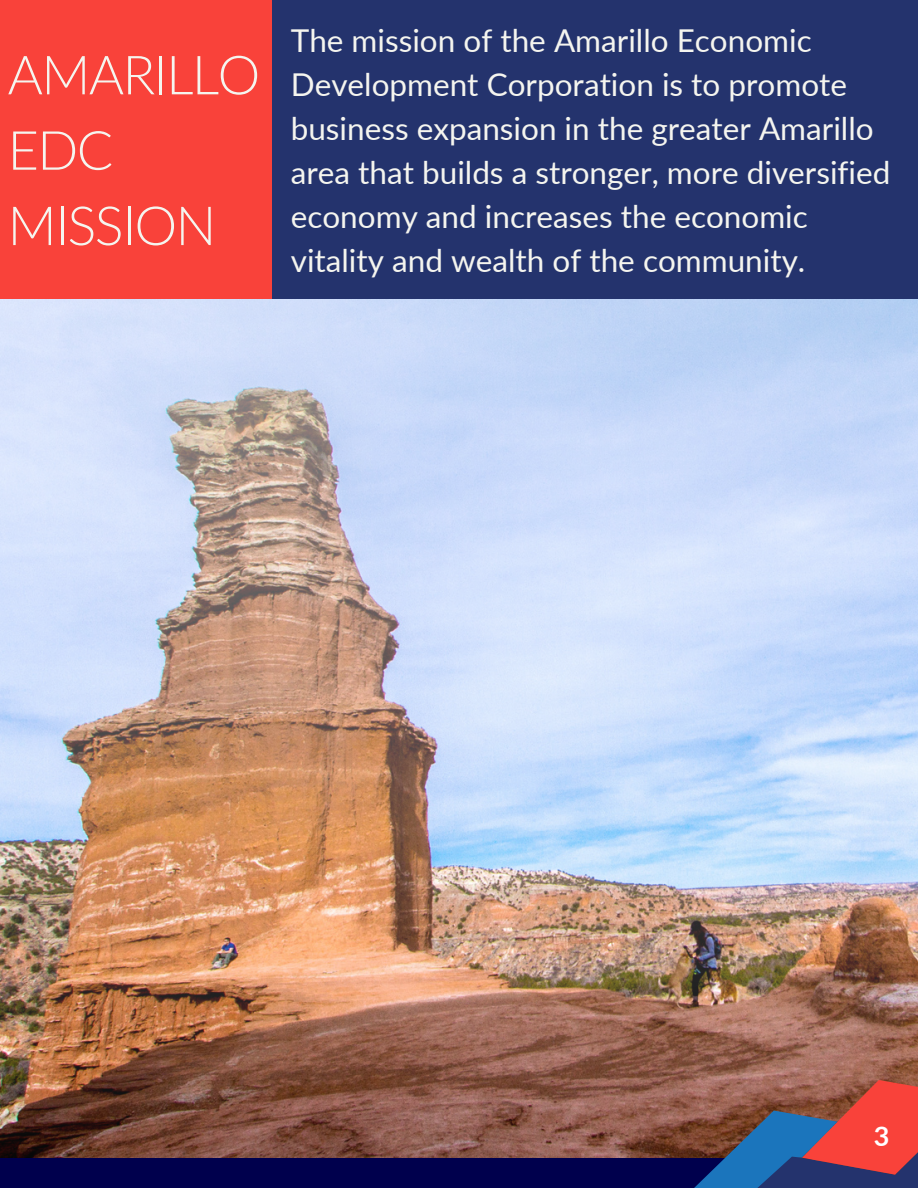
<style>
.page{position:relative;width:918px;height:1188px;background:#fff}
.page>*{position:absolute;margin:0;border:0;box-sizing:border-box;transform-origin:0 0}
.t1{font:300 54px/75.3px "Lato";letter-spacing:-.03em;color:#f5f5ef}
.t2{font:31.5px/43.8px "Lato";color:#f5f5ef}
.t3{font:700 27px "Lato";color:#fff}
</style>
<div class="page">
<img style="left:0;top:298px;width:918px;height:861px">
<div style="left:0;top:0;width:272px;height:298px;background:#f9423a"></div>
<div style="left:272px;top:0;width:646px;height:298px;background:#24336d"></div>
<div style="left:0;top:1159px;width:725px;height:29px;background:#00004d"></div>
<svg style="left:643px;top:1080px;width:275px;height:108px;background:#7b4c5a"></svg>
<h1 class="t1" style="left:8px;top:36px;width:254px">AMARILLO<br>EDC<br>MISSION</h1>
<p class="t2" style="left:291px;top:18px;width:601px">The mission of the Amarillo Economic Development Corporation is to promote business expansion in the greater Amarillo area that builds a stronger, more diversified economy and increases the economic vitality and wealth of the community.</p>
<p class="t3" style="left:874px;top:1119px;width:17px">3</p>
</div>
